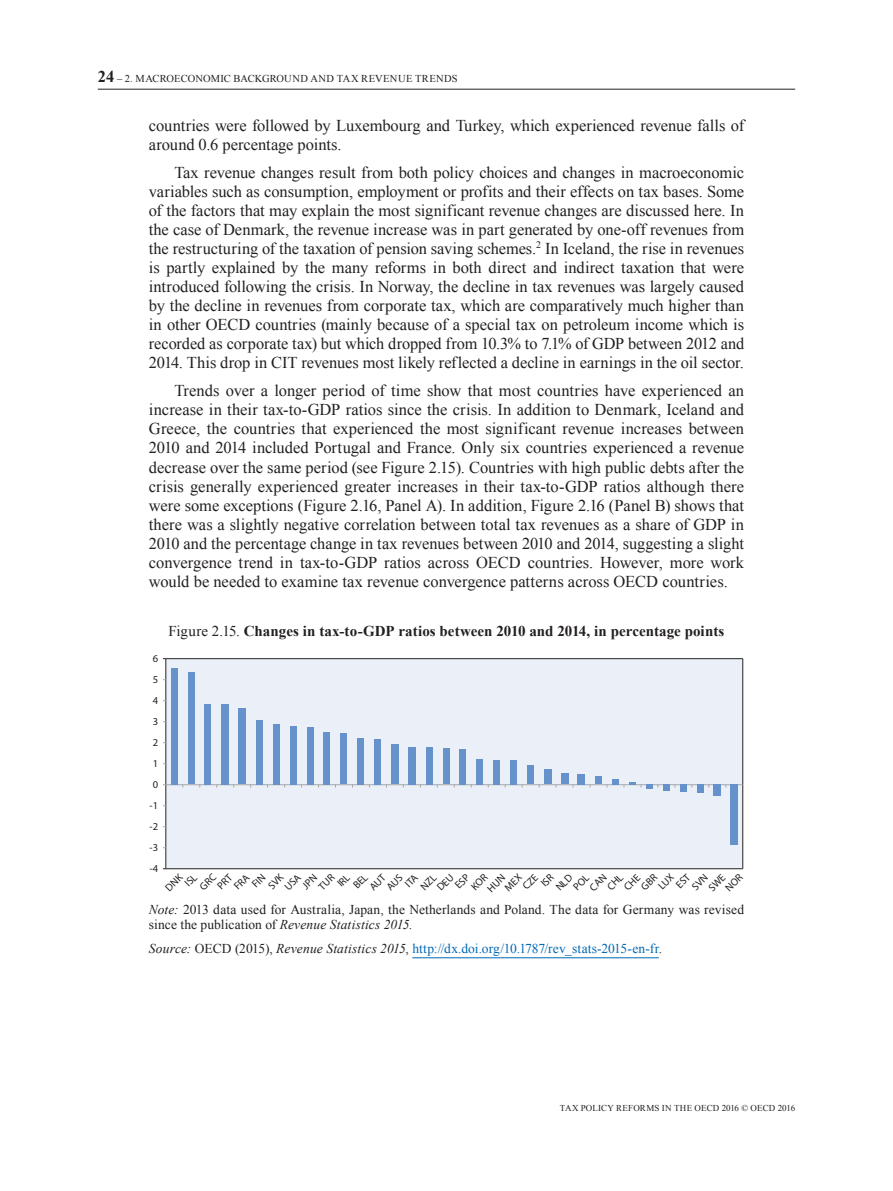
<style>
.page{position:relative;width:893px;height:1191px;background:#fff}
.page>*{position:absolute;margin:0;border:0;box-sizing:border-box;transform-origin:0 0}
.t1{font:16.5px/19px "Times New Roman";color:#231f20;text-align:justify}
.t2{font:700 15px "Times New Roman";letter-spacing:.005em;color:#231f20}
.t3{font:13.5px/15px "Times New Roman";letter-spacing:.005em;color:#231f20}
.t4{font:13.5px "Times New Roman";letter-spacing:.005em;color:#0168b3}
.t5{font:10.5px "Times New Roman";color:#231f20}
.t6{font:10.5px/10.2px "Myriad Pro";color:#231f20}
.t7{font:9px "Times New Roman";letter-spacing:.015em;color:#231f20}
.s1{font-weight:700;font-size:16.5px}
.s2{font-weight:400}
.s3{font-style:italic}
.s4{font-style:italic;color:#231f20}
.s5{color:#231f20}
</style>
<div class="page">
<hr style="left:98px;top:89px;width:697px;height:1px;background:#231f20">
<hr style="left:412px;top:957px;width:247px;height:1px;background:#0168b3">
<div style="left:166px;top:658px;width:577px;height:210px;background:#eaeff8"></div>
<hr style="left:165px;top:658px;width:1px;height:210px;background:#262324">
<hr style="left:742px;top:658px;width:1px;height:210px;background:#262324">
<hr style="left:166px;top:784px;width:577px;height:1px;background:#a8a9ad">
<hr style="left:166px;top:658px;width:577px;height:1px;background:#262324">
<hr style="left:166px;top:868px;width:577px;height:1px;background:#262324">
<div style="left:730px;top:784px;width:8px;height:60px;background:#6692cb"></div>
<div style="left:714px;top:784px;width:7px;height:12px;background:#6692cb"></div>
<div style="left:697px;top:784px;width:6px;height:9px;background:#6692cb"></div>
<div style="left:680px;top:784px;width:6px;height:7px;background:#6692cb"></div>
<div style="left:663px;top:784px;width:7px;height:6px;background:#6692cb"></div>
<svg style="left:607px;top:779px;width:51px;height:10px"></svg>
<div style="left:595px;top:776px;width:7px;height:8px;background:#6692cb"></div>
<div style="left:578px;top:774px;width:7px;height:10px;background:#6692cb"></div>
<div style="left:561px;top:773px;width:7px;height:11px;background:#6692cb"></div>
<div style="left:544px;top:769px;width:7px;height:15px;background:#6692cb"></div>
<div style="left:527px;top:765px;width:7px;height:19px;background:#6692cb"></div>
<div style="left:510px;top:760px;width:7px;height:24px;background:#6692cb"></div>
<div style="left:493px;top:760px;width:7px;height:24px;background:#6692cb"></div>
<div style="left:476px;top:759px;width:7px;height:25px;background:#6692cb"></div>
<div style="left:460px;top:749px;width:6px;height:35px;background:#6692cb"></div>
<div style="left:443px;top:748px;width:6px;height:36px;background:#6692cb"></div>
<div style="left:426px;top:747px;width:6px;height:37px;background:#6692cb"></div>
<div style="left:408px;top:747px;width:8px;height:37px;background:#6692cb"></div>
<div style="left:391px;top:744px;width:8px;height:40px;background:#6692cb"></div>
<div style="left:374px;top:739px;width:7px;height:45px;background:#6692cb"></div>
<div style="left:357px;top:738px;width:7px;height:46px;background:#6692cb"></div>
<div style="left:341px;top:733px;width:6px;height:51px;background:#6692cb"></div>
<div style="left:324px;top:732px;width:6px;height:52px;background:#6692cb"></div>
<div style="left:307px;top:727px;width:6px;height:57px;background:#6692cb"></div>
<div style="left:290px;top:725px;width:6px;height:59px;background:#6692cb"></div>
<div style="left:273px;top:724px;width:7px;height:60px;background:#6692cb"></div>
<div style="left:256px;top:720px;width:7px;height:64px;background:#6692cb"></div>
<div style="left:238px;top:708px;width:8px;height:76px;background:#6692cb"></div>
<div style="left:221px;top:703px;width:8px;height:81px;background:#6692cb"></div>
<div style="left:205px;top:703px;width:6px;height:81px;background:#6692cb"></div>
<div style="left:188px;top:672px;width:6px;height:112px;background:#6692cb"></div>
<div style="left:171px;top:667px;width:6px;height:117px;background:#6692cb"></div>
<p class="t5" style="left:98px;top:72px;width:56px"><span class="s1">24</span> – 2. Macroeconomic</p>
<p class="t5" style="left:233px;top:72px;width:3px">background</p>
<p class="t5" style="left:311px;top:72px;width:7px">and</p>
<p class="t5" style="left:337px;top:72px;width:6px">tax</p>
<p class="t5" style="left:361px;top:72px;width:3px">revenue</p>
<p class="t5" style="left:415px;top:72px;width:4px">trends</p>
<p class="t1" style="left:149px;top:115px;width:597px">countries were followed by Luxembourg and Turkey, which experienced revenue falls of around 0.6 percentage points.</p>
<p class="t1" style="left:149px;top:162px;width:597px;text-indent:26px">Tax revenue changes result from both policy choices and changes in macroeconomic variables such as consumption, employment or profits and their effects on tax bases. Some of the factors that may explain the most significant revenue changes are discussed here. In the case of Denmark, the revenue increase was in part generated by one-off revenues from the restructuring of the taxation of pension saving schemes.<sup>2</sup> In Iceland, the rise in revenues is partly explained by the many reforms in both direct and indirect taxation that were introduced following the crisis. In Norway, the decline in tax revenues was largely caused by the decline in revenues from corporate tax, which are comparatively much higher than in other OECD countries (mainly because of a special tax on petroleum income which is recorded as corporate tax) but which dropped from 10.3% to 7.1% of GDP between 2012 and 2014. This drop in CIT revenues most likely reflected a decline in earnings in the oil sector.</p>
<p class="t1" style="left:149px;top:381px;width:597px;text-indent:26px">Trends over a longer period of time show that most countries have experienced an increase in their tax-to-GDP ratios since the crisis. In addition to Denmark, Iceland and Greece, the countries that experienced the most significant revenue increases between 2010 and 2014 included Portugal and France. Only six countries experienced a revenue decrease over the same period (see Figure 2.15). Countries with high public debts after the crisis generally experienced greater increases in their tax-to-GDP ratios although there were some exceptions (Figure 2.16, Panel A). In addition, Figure 2.16 (Panel B) shows that there was a slightly negative correlation between total tax revenues as a share of GDP in 2010 and the percentage change in tax revenues between 2010 and 2014, suggesting a slight convergence trend in tax-to-GDP ratios across OECD countries. However, more work would be needed to examine tax revenue convergence patterns across OECD countries.</p>
<p class="t2" style="left:169px;top:620px;width:557px"><span class="s2">Figure 2.15.</span> Changes in tax-to-GDP ratios between 2010 and 2014, in percentage points</p>
<p class="t6" style="left:153px;top:653px;width:7px">6</p>
<p class="t6" style="left:153px;top:674px;width:7px">5</p>
<p class="t6" style="left:153px;top:695px;width:7px">4</p>
<p class="t6" style="left:153px;top:716px;width:7px">3</p>
<p class="t6" style="left:153px;top:737px;width:7px">2</p>
<p class="t6" style="left:153px;top:758px;width:7px">1</p>
<p class="t6" style="left:153px;top:779px;width:7px">0</p>
<p class="t6" style="left:149px;top:800px;width:10px">-1</p>
<p class="t6" style="left:149px;top:821px;width:10px">-2</p>
<p class="t6" style="left:149px;top:842px;width:10px">-3</p>
<p class="t6" style="left:149px;top:863px;width:10px">-4</p>
<p class="t6" style="left:176px;top:873px;width:14px;text-indent:-17px;rotate:-45deg">DNK<br>ISL</p>
<p class="t3" style="left:149px;top:902px;width:597px"><span class="s3">Note:</span> 2013 data used for Australia, Japan, the Netherlands and Poland. The data for Germany was revised since the publication of <span class="s3">Revenue Statistics 2015</span>.</p>
<p class="t4" style="left:149px;top:939px;width:515px"><span class="s4">Source:</span> <span class="s5">OECD (2015),</span> <span class="s4">Revenue Statistics 2015</span><span class="s5">,</span> http://dx.doi.org/10.1787/rev_stats-2015-en-fr<span class="s5">.</span></p>
<p class="t7" style="left:560px;top:1102px;width:237px">TAX POLICY REFORMS IN THE OECD 2016 © OECD 2016</p>
</div>
